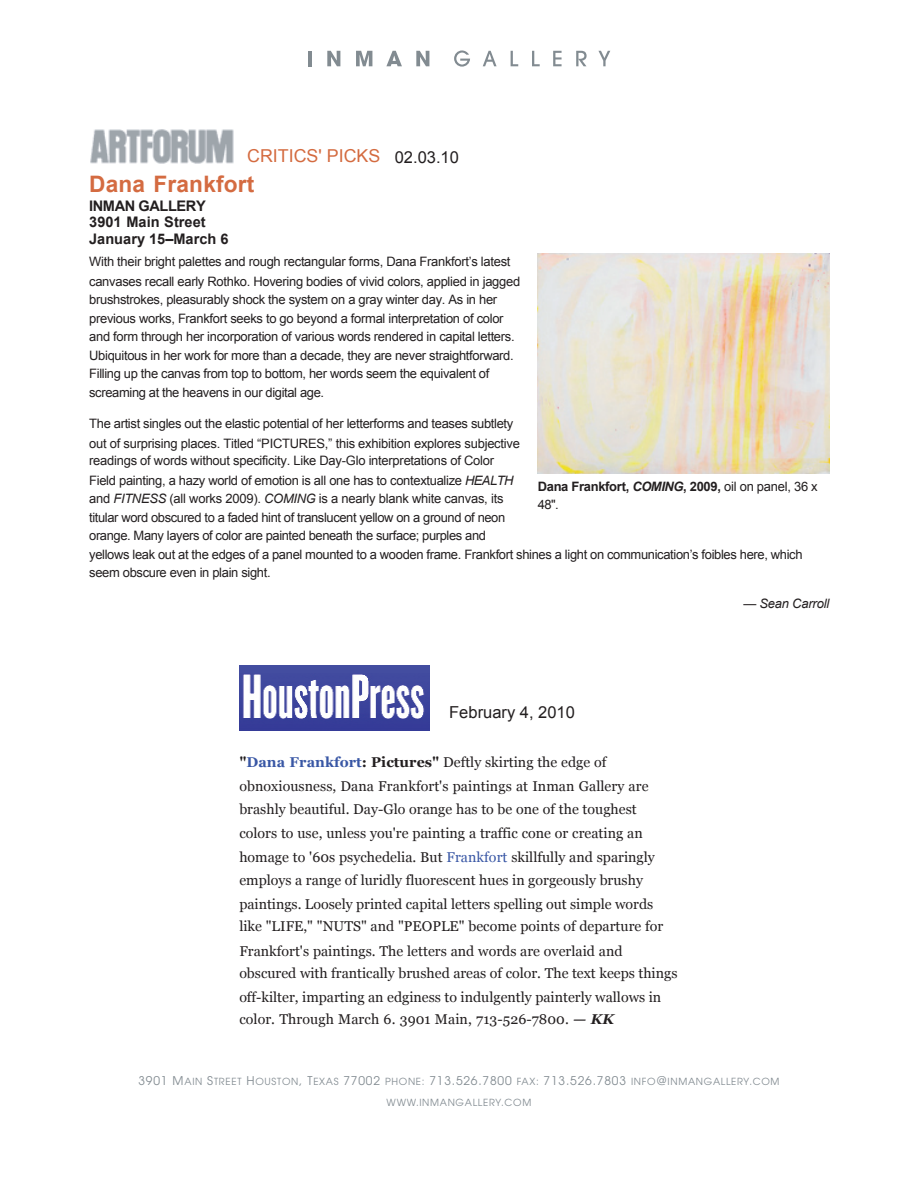
<style>
.page{position:relative;width:918px;height:1188px;background:#fff}
.page>*{position:absolute;margin:0;border:0;box-sizing:border-box;transform-origin:0 0}
.t1{font:700 22.65px "Arial";letter-spacing:.01em;color:#d46b41}
.t2{font:17.85px "Arial";color:#d46b40}
.t3{font:16.5px "Arial";color:#231f20}
.t4{font:700 14.55px/16.2px "Arial";color:#231f20}
.t5{font:14.25px/24.3px "Georgia";color:#231f20}
.t6{font:12.9px/19.5px "Arial";letter-spacing:-.025em;color:#231f20}
.t7{font:700 12.9px/17.9px "Arial";letter-spacing:-.025em;color:#231f20}
.t8{font:italic 12.9px "Arial";letter-spacing:-.015em;color:#231f20}
.t9{font:9.75px/21px "Avant Garde";letter-spacing:.07em;color:#828b91;text-align:center}
.s1{font-size:16.5px;color:#231f20}
.s2{font-style:italic}
.s3{font-weight:400}
.s4{font-weight:700}
.s5{font-weight:700;color:#3957a5}
.s6{color:#3957a5}
.s7{font-weight:700;font-style:italic}
.s8{font-size:12px}
</style>
<div class="page">
<img style="left:239px;top:666px;width:190px;height:64px">
<img style="left:90px;top:129px;width:144px;height:35px">
<img style="left:538px;top:253px;width:291px;height:220px">
<hr style="left:308px;top:51px;width:4px;height:15px;background:#828b91">
<svg style="left:327px;top:51px;width:13px;height:15px"></svg>
<svg style="left:356px;top:51px;width:16px;height:15px"></svg>
<svg style="left:386px;top:51px;width:16px;height:15px"></svg>
<svg style="left:416px;top:51px;width:13px;height:15px"></svg>
<svg style="left:454px;top:50px;width:16px;height:17px"></svg>
<svg style="left:483px;top:51px;width:14px;height:15px"></svg>
<svg style="left:511px;top:51px;width:7px;height:15px"></svg>
<svg style="left:532px;top:51px;width:8px;height:15px"></svg>
<svg style="left:553px;top:51px;width:9px;height:15px"></svg>
<svg style="left:576px;top:51px;width:11px;height:15px"></svg>
<svg style="left:598px;top:51px;width:12px;height:15px"></svg>
<h2 class="t2" style="left:247px;top:146px;width:213px">CRITICS' PICKS <span class="s1">02.03.10</span></h2>
<h1 class="t1" style="left:89px;top:171px;width:167px">Dana Frankfort</h1>
<p class="t4" style="left:89px;top:198px;width:141px">INMAN GALLERY<br>3901 Main Street<br>January 15–March 6</p>
<p class="t6" style="left:89px;top:252px;width:433px">With their bright palettes and rough rectangular forms, Dana Frankfort’s latest canvases recall early Rothko. Hovering bodies of vivid colors, applied in jagged</p>
<p class="t6" style="left:89px;top:289px;width:416px">brushstrokes, pleasurably shock the system on a gray winter day. As in her previous works, Frankfort seeks to go beyond a formal interpretation of color</p>
<p class="t6" style="left:89px;top:327px;width:427px">and form through her incorporation of various words rendered in capital letters.<br>Ubiquitous in her work for more than a decade, they are never straightforward.</p>
<p class="t6" style="left:89px;top:364px;width:402px">Filling up the canvas from top to bottom, her words seem the equivalent of screaming at the heavens in our digital age.</p>
<p class="t6" style="left:89px;top:414px;width:432px">The artist singles out the elastic potential of her letterforms and teases subtlety out of surprising places. Titled “PICTURES,” this exhibition explores subjective</p>
<p class="t6" style="left:89px;top:451px;width:426px">readings of words without specificity. Like Day-Glo interpretations of Color<br>Field painting, a hazy world of emotion is all one has to contextualize <span class="s2">HEALTH</span></p>
<p class="t6" style="left:89px;top:488px;width:418px">and <span class="s2">FITNESS</span> (all works 2009). <span class="s2">COMING</span> is a nearly blank white canvas, its titular word obscured to a faded hint of translucent yellow on a ground of neon</p>
<p class="t6" style="left:89px;top:526px;width:715px">orange. Many layers of color are painted beneath the surface; purples and<br>yellows leak out at the edges of a panel mounted to a wooden frame. Frankfort shines a light on communication’s foibles here, which</p>
<p class="t6" style="left:89px;top:563px;width:183px">seem obscure even in plain sight.</p>
<p class="t8" style="left:743px;top:596px;width:87px">— Sean Carroll</p>
<p class="t7" style="left:538px;top:478px;width:282px">Dana Frankfort, <span class="s2">COMING</span>, 2009, <span class="s3">oil on panel, 36 x<br>48".</span></p>
<p class="t3" style="left:449px;top:703px;width:127px">February 4, 2010</p>
<p class="t5" style="left:239px;top:750px;width:411px"><span class="s4">"</span><span class="s5">Dana Frankfort</span><span class="s4">: Pictures"</span> Deftly skirting the edge of obnoxiousness, Dana Frankfort's paintings at Inman Gallery are</p>
<p class="t5" style="left:239px;top:797px;width:417px">brashly beautiful. Day-Glo orange has to be one of the toughest colors to use, unless you're painting a traffic cone or creating an homage to '60s psychedelia. But <span class="s6">Frankfort</span> skillfully and sparingly</p>
<p class="t5" style="left:239px;top:868px;width:416px">employs a range of luridly fluorescent hues in gorgeously brushy paintings. Loosely printed capital letters spelling out simple words</p>
<p class="t5" style="left:239px;top:914px;width:425px">like "LIFE," "NUTS" and "PEOPLE" become points of departure for<br>Frankfort's paintings. The letters and words are overlaid and</p>
<p class="t5" style="left:239px;top:961px;width:440px">obscured with frantically brushed areas of color. The text keeps things off-kilter, imparting an edginess to indulgently painterly wallows in</p>
<p class="t5" style="left:239px;top:1007px;width:376px">color. Through March 6. 3901 Main, 713-526-7800. <span class="s7">— KK</span></p>
<p class="t9" style="left:138px;top:1071px;width:643px"><span class="s8">3901 M</span>AIN <span class="s8">S</span>TREET <span class="s8">H</span>OUSTON<span class="s8">, T</span>EXAS <span class="s8">77002</span> PHONE: <span class="s8">713.526.7800</span> FAX: <span class="s8">713.526.7803</span> INFO<span class="s8">@</span>INMANGALLERY.COM<br>WWW.INMANGALLERY.COM</p>
</div>
